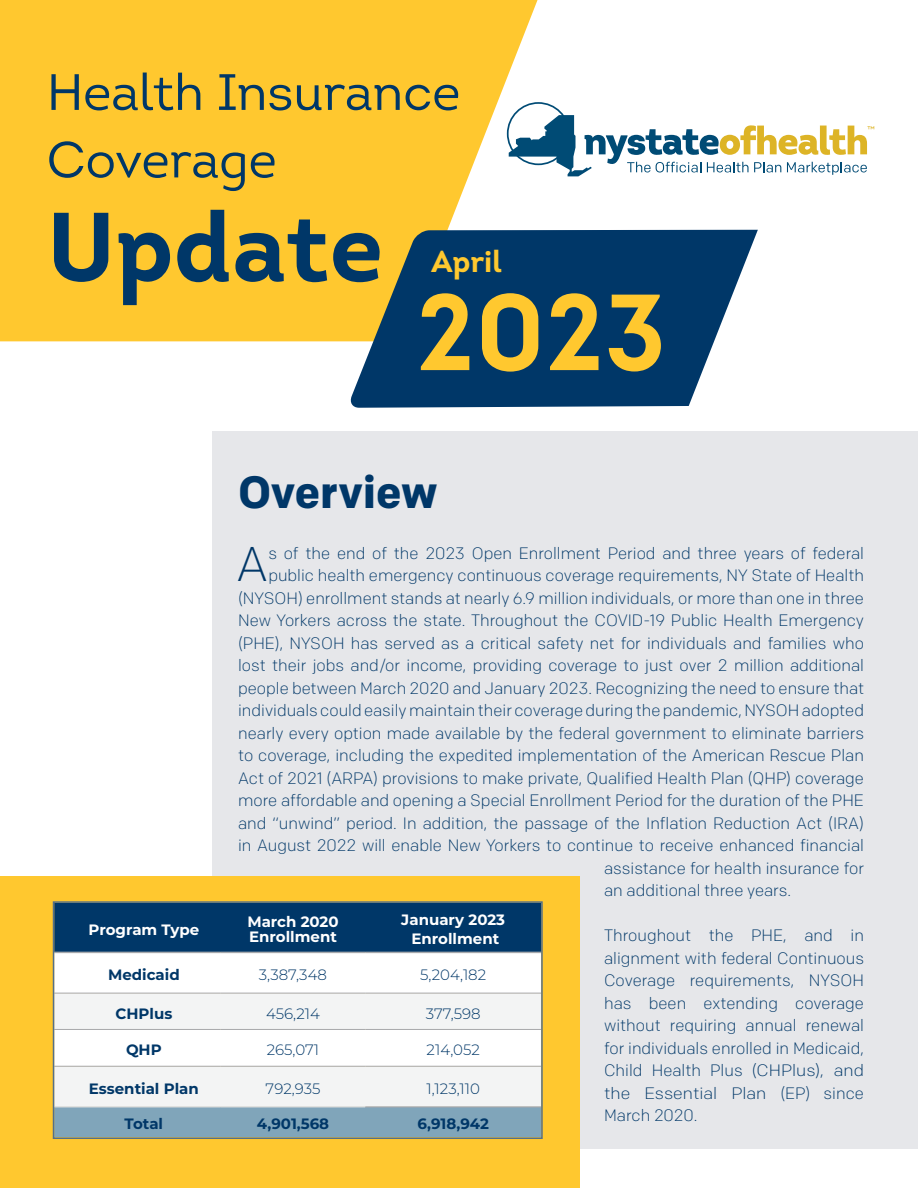
<style>
.page{position:relative;width:918px;height:1188px;background:#fff}
.page>*{position:absolute;margin:0;border:0;box-sizing:border-box;transform-origin:0 0}
.t1{font:700 108px "Intro";color:#ffc82f}
.t2{font:700 97.5px "Intro";color:#003768}
.t3{font:51px/67.5px "Intro";color:#003768}
.t4{font:300 48.6px "Colfax";color:#003768}
.t5{font:700 45px "Colfax";color:#003768}
.t6{font:700 30px "Intro";color:#ffc82f}
.t7{font:300 16.5px/22.5px "Colfax";color:#003768;text-align:justify}
.t8{font:300 15px "Montserrat";color:#003768}
.t9{font:700 15px "Montserrat";color:#003768}
.t10{font:700 15px/15px "Montserrat";color:#fff}
.t11{font:11.1px "Intro";color:#ddb426}
</style>
<div class="page">
<div style="left:213px;top:432px;width:705px;height:717px;background:#e6e7ea"></div>
<div style="left:0;top:0;width:538px;height:341px;background:#ffc82f"></div>
<svg style="left:349px;top:230px;width:409px;height:178px;fill:#003768"></svg>
<svg style="left:507px;top:102px;width:360px;height:74px"></svg>
<div style="left:0;top:876px;width:579px;height:312px;background:#ffc82f"></div>
<div style="left:56px;top:904px;width:484px;height:48px;background:#003768"></div>
<div style="left:56px;top:953px;width:484px;height:40px;background:#fff"></div>
<svg style="left:56px;top:994px;width:484px;height:112px;fill:#f3f4f4"></svg>
<div style="left:56px;top:1107px;width:484px;height:29px;background:#80a5ba"></div>
<hr style="left:54px;top:993px;width:167px;height:1px;background:#a7a9ac">
<hr style="left:221px;top:993px;width:144px;height:1px;background:#a7a9ac">
<hr style="left:365px;top:993px;width:176px;height:1px;background:#a7a9ac">
<hr style="left:54px;top:1029px;width:167px;height:1px;background:#a7a9ac">
<hr style="left:221px;top:1029px;width:144px;height:1px;background:#a7a9ac">
<hr style="left:365px;top:1029px;width:176px;height:1px;background:#a7a9ac">
<hr style="left:54px;top:1066px;width:167px;height:1px;background:#a7a9ac">
<hr style="left:221px;top:1066px;width:144px;height:1px;background:#a7a9ac">
<hr style="left:365px;top:1066px;width:176px;height:1px;background:#a7a9ac">
<hr style="left:54px;top:1106px;width:167px;height:1px;background:#dadbdc">
<hr style="left:221px;top:1106px;width:144px;height:1px;background:#dadbdc">
<hr style="left:365px;top:1106px;width:176px;height:1px;background:#a7a9ac">
<hr style="left:54px;top:952px;width:167px;height:1px;background:#a7a9ac">
<hr style="left:221px;top:952px;width:144px;height:1px;background:#a7a9ac">
<hr style="left:365px;top:952px;width:176px;height:1px;background:#a7a9ac">
<div style="left:53px;top:901px;width:490px;height:238px;border:2px solid #557088"></div>
<h3 class="t3" style="left:47px;top:59px;width:415px">Health Insurance<br>Coverage</h3>
<h2 class="t2" style="left:47px;top:185px;width:338px">Update</h2>
<h3 class="t6" style="left:431px;top:243px;width:72px">April</h3>
<h1 class="t1" style="left:416px;top:263px;width:252px">2023</h1>
<h3 class="t5" style="left:238px;top:465px;width:201px">Overview</h3>
<p class="t11" style="left:867px;top:123px;width:10px">™</p>
<h3 class="t4" style="left:236px;top:535px;width:34px">A</h3>
<p class="t7" style="left:268px;top:542px;width:597px">s of the end of the 2023 Open Enrollment Period and three years of federal</p>
<p class="t7" style="left:268px;top:564px;width:597px">public health emergency continuous coverage requirements, NY State of Health</p>
<p class="t7" style="left:238px;top:587px;width:627px">(NYSOH) enrollment stands at nearly 6.9 million individuals, or more than one in three</p>
<p class="t7" style="left:238px;top:609px;width:627px">New Yorkers across the state. Throughout the COVID-19 Public Health Emergency</p>
<p class="t7" style="left:238px;top:632px;width:627px">(PHE), NYSOH has served as a critical safety net for individuals and families who</p>
<p class="t7" style="left:238px;top:654px;width:627px">lost their jobs and/or income, providing coverage to just over 2 million additional</p>
<p class="t7" style="left:238px;top:677px;width:627px">people between March 2020 and January 2023. Recognizing the need to ensure that</p>
<p class="t7" style="left:238px;top:699px;width:627px">individuals could easily maintain their coverage during the pandemic, NYSOH adopted</p>
<p class="t7" style="left:238px;top:722px;width:627px">nearly every option made available by the federal government to eliminate barriers</p>
<p class="t7" style="left:238px;top:744px;width:627px">to coverage, including the expedited implementation of the American Rescue Plan</p>
<p class="t7" style="left:238px;top:767px;width:627px">Act of 2021 (ARPA) provisions to make private, Qualified Health Plan (QHP) coverage</p>
<p class="t7" style="left:238px;top:789px;width:627px">more affordable and opening a Special Enrollment Period for the duration of the PHE</p>
<p class="t7" style="left:238px;top:812px;width:627px">and “unwind” period. In addition, the passage of the Inflation Reduction Act (IRA)</p>
<p class="t7" style="left:238px;top:834px;width:627px">in August 2022 will enable New Yorkers to continue to receive enhanced financial</p>
<p class="t7" style="left:604px;top:857px;width:261px">assistance for health insurance for</p>
<p class="t7" style="left:604px;top:879px;width:189px">an additional three years.</p>
<p class="t7" style="left:604px;top:924px;width:261px">Throughout the PHE, and in alignment with federal Continuous Coverage requirements, NYSOH has been extending coverage without requiring annual renewal for individuals enrolled in Medicaid, Child Health Plus (CHPlus), and the Essential Plan (EP) since March 2020.</p>
<p class="t10" style="left:89px;top:921px;width:112px">Program Type</p>
<p class="t10" style="left:247px;top:914px;width:93px">March 2020<br>Enrollment</p>
<p class="t10" style="left:401px;top:910px;width:103px;line-height:19.2px;text-align:center">January 2023<br>Enrollment</p>
<p class="t9" style="left:108px;top:964px;width:73px">Medicaid</p>
<p class="t8" style="left:259px;top:964px;width:70px">3,387,348</p>
<p class="t8" style="left:420px;top:964px;width:67px">5,204,182</p>
<p class="t9" style="left:115px;top:1002px;width:58px">CHPlus</p>
<p class="t8" style="left:266px;top:1003px;width:55px">456,214</p>
<p class="t8" style="left:426px;top:1003px;width:56px">377,598</p>
<p class="t9" style="left:126px;top:1039px;width:37px">QHP</p>
<p class="t8" style="left:267px;top:1040px;width:54px">265,071</p>
<p class="t8" style="left:427px;top:1040px;width:55px">214,052</p>
<p class="t9" style="left:89px;top:1078px;width:111px">Essential Plan</p>
<p class="t8" style="left:266px;top:1078px;width:56px">792,935</p>
<p class="t8" style="left:426px;top:1078px;width:55px">1,123,110</p>
<p class="t9" style="left:125px;top:1113px;width:40px">Total</p>
<p class="t9" style="left:257px;top:1113px;width:74px">4,901,568</p>
<p class="t9" style="left:417px;top:1113px;width:71px">6,918,942</p>
</div>
